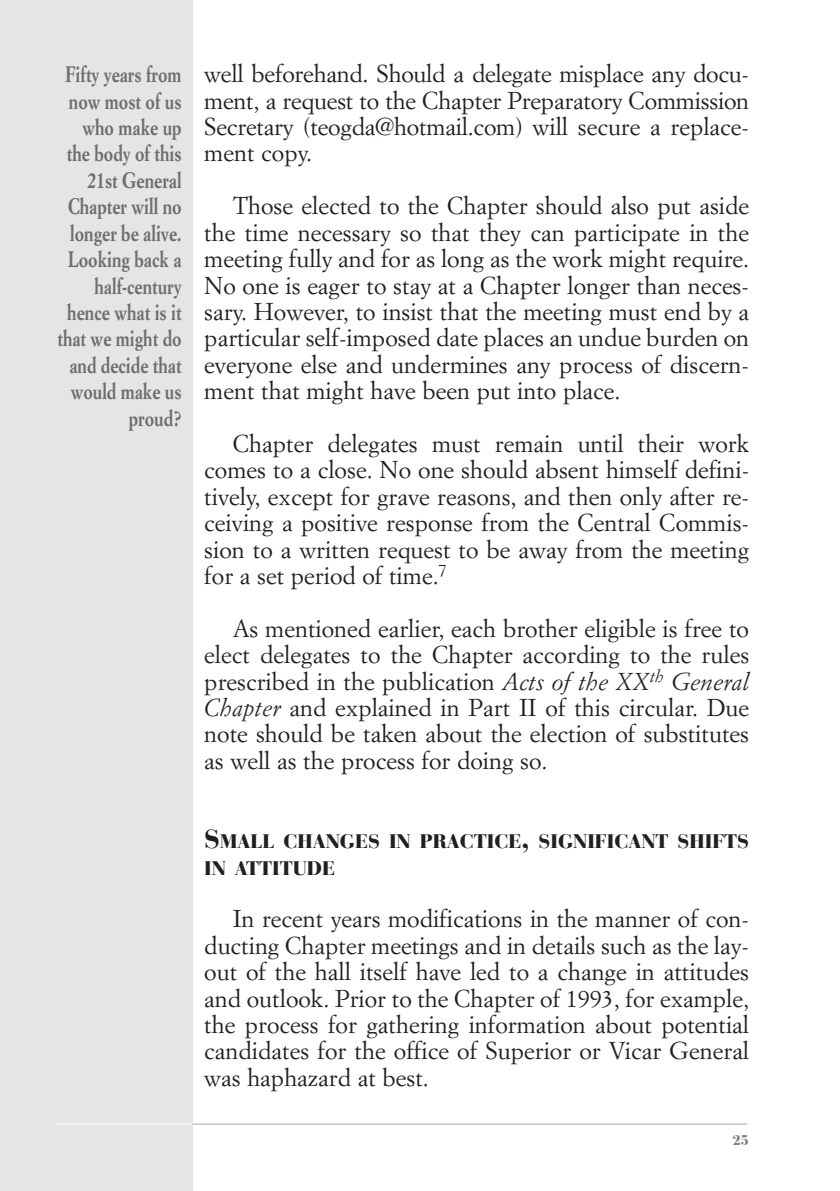
<style>
.page{position:relative;width:840px;height:1191px;background:#fff}
.page>*{position:absolute;margin:0;border:0;box-sizing:border-box;transform-origin:0 0}
.t1{font:24px/26.4px "Simoncini Garamond";color:#231f20;text-align:justify}
.t2{font:700 22px/26.4px "Simoncini Garamond";color:#6d6e70;text-align:right;scale:.8 1}
.t3{font:900 19.6px/26.4px "Bauer Bodoni";color:#231f20}
.t4{font:900 14px "Bauer Bodoni";color:#808285}
.s1{font-style:italic}
.s2{font-size:26px}
</style>
<div class="page">
<div style="left:0;top:0;width:193px;height:1191px;background:#e4e5e6"></div>
<hr style="left:57px;top:1123px;width:135px;height:1px;background:#fff">
<hr style="left:192px;top:1123px;width:554px;height:1px;background:#a7a9ac">
<p class="t2" style="left:57px;top:63px;width:156px">Fifty years from now most of us who make up the body of this<br>21st General<br>Chapter will no longer be alive.<br>Looking back a half-century hence what is it that we might do and decide that would make us proud?</p>
<p class="t1" style="left:204px;top:62px;width:546px">well beforehand. Should a delegate misplace any docu&shy;ment, a request to the Chapter Preparatory Commission Secretary (teogda@hotmail.com) will secure a replace&shy;ment copy.</p>
<p class="t1" style="left:204px;top:194px;width:546px;text-indent:28px">Those elected to the Chapter should also put aside the time necessary so that they can participate in the meeting fully and for as long as the work might require.<br>No one is eager to stay at a Chapter longer than neces&shy;sary. However, to insist that the meeting must end by a particular self-imposed date places an undue burden on everyone else and undermines any process of discern&shy;ment that might have been put into place.</p>
<p class="t1" style="left:204px;top:432px;width:546px;text-indent:28px">Chapter delegates must remain until their work comes to a close. No one should absent himself defini&shy;tively, except for grave reasons, and then only after re&shy;ceiving a positive response from the Central Commis&shy;sion to a written request to be away from the meeting for a set period of time.<sup>7</sup></p>
<p class="t1" style="left:204px;top:617px;width:546px;text-indent:28px">As mentioned earlier, each brother eligible is free to elect delegates to the Chapter according to the rules prescribed in the publication <span class="s1">Acts of the XX</span><sup>th</sup> <span class="s1">General Chapter</span> and explained in Part II of this circular. Due note should be taken about the election of substitutes as well as the process for doing so.</p>
<p class="t3" style="left:204px;top:830px;width:546px"><span class="s2">S</span>MALL CHANGES IN PRACTICE<span class="s2">,</span> SIGNIFICANT SHIFTS<br>IN ATTITUDE</p>
<p class="t1" style="left:204px;top:907px;width:546px;text-indent:28px">In recent years modifications in the manner of con&shy;ducting Chapter meetings and in details such as the lay&shy;out of the hall itself have led to a change in attitudes and outlook. Prior to the Chapter of 1993, for example, the process for gathering information about potential candidates for the office of Superior or Vicar General was haphazard at best.</p>
<p class="t4" style="left:732px;top:1134px;width:18px">25</p>
</div>
